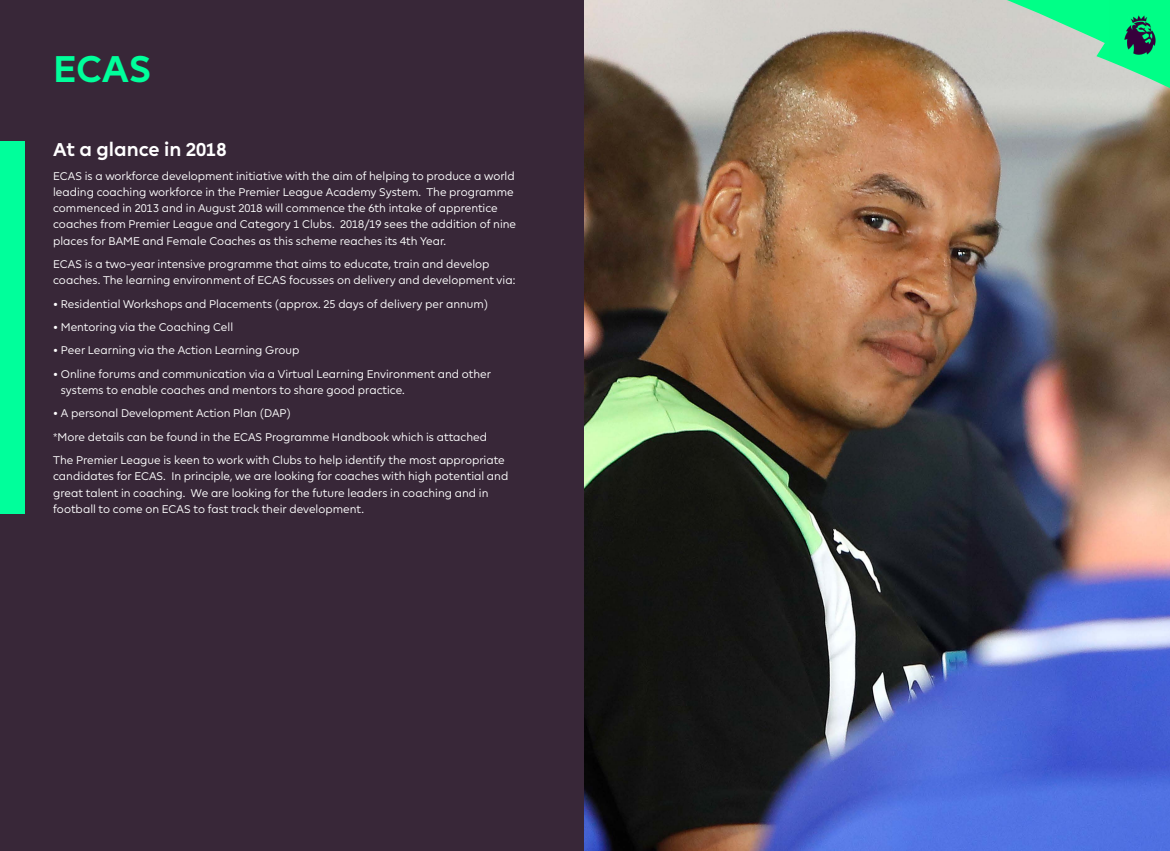
<style>
.page{position:relative;width:1170px;height:851px;background:#fff}
.page>*{position:absolute;margin:0;border:0;box-sizing:border-box;transform-origin:0 0}
.t1{font:700 37.5px "Premier League";color:#00ff9b}
.t2{font:700 18.75px "Premier League";color:#fff}
.t3{font:11.25px/16.2px "Premier League";color:#fff}
</style>
<div class="page">
<div style="left:0;top:0;width:585px;height:850px;background:#382738"></div>
<img style="left:585px;top:0;width:584px;height:850px">
<div style="left:0;top:142px;width:25px;height:372px;background:#00ff9b"></div>
<svg style="left:973px;top:0;width:196px;height:129px;background:#accdb8"></svg>
<img style="left:1109px;top:0;width:60px;height:69px">
<h1 class="t1" style="left:53px;top:49px;width:100px">ECAS</h1>
<h2 class="t2" style="left:53px;top:139px;width:175px">At a glance in 2018</h2>
<p class="t3" style="left:53px;top:168px;width:464px">ECAS is a workforce development initiative with the aim of helping to produce a world leading coaching workforce in the Premier League Academy System. The programme commenced in 2013 and in August 2018 will commence the 6th intake of apprentice coaches from Premier League and Category 1 Clubs. 2018/19 sees the addition of nine places for BAME and Female Coaches as this scheme reaches its 4th Year.</p>
<p class="t3" style="left:53px;top:256px;width:463px">ECAS is a two-year intensive programme that aims to educate, train and develop coaches. The learning environment of ECAS focusses on delivery and development via:</p>
<p class="t3" style="left:53px;top:296px;width:436px">• Residential Workshops and Placements (approx. 25 days of delivery per annum)</p>
<p class="t3" style="left:53px;top:319px;width:181px">• Mentoring via the Coaching Cell</p>
<p class="t3" style="left:53px;top:342px;width:248px">• Peer Learning via the Action Learning Group</p>
<p class="t3" style="left:61px;top:366px;width:431px;text-indent:-8px">• Online forums and communication via a Virtual Learning Environment and other systems to enable coaches and mentors to share good practice.</p>
<p class="t3" style="left:53px;top:402px;width:453px;line-height:23.4px">• A personal Development Action Plan (DAP)<br>*More details can be found in the ECAS Programme Handbook which is attached<br>The Premier League is keen to work with Clubs to help identify the most appropriate</p>
<p class="t3" style="left:53px;top:468px;width:456px">candidates for ECAS. In principle, we are looking for coaches with high potential and great talent in coaching. We are looking for the future leaders in coaching and in football to come on ECAS to fast track their development.</p>
</div>
